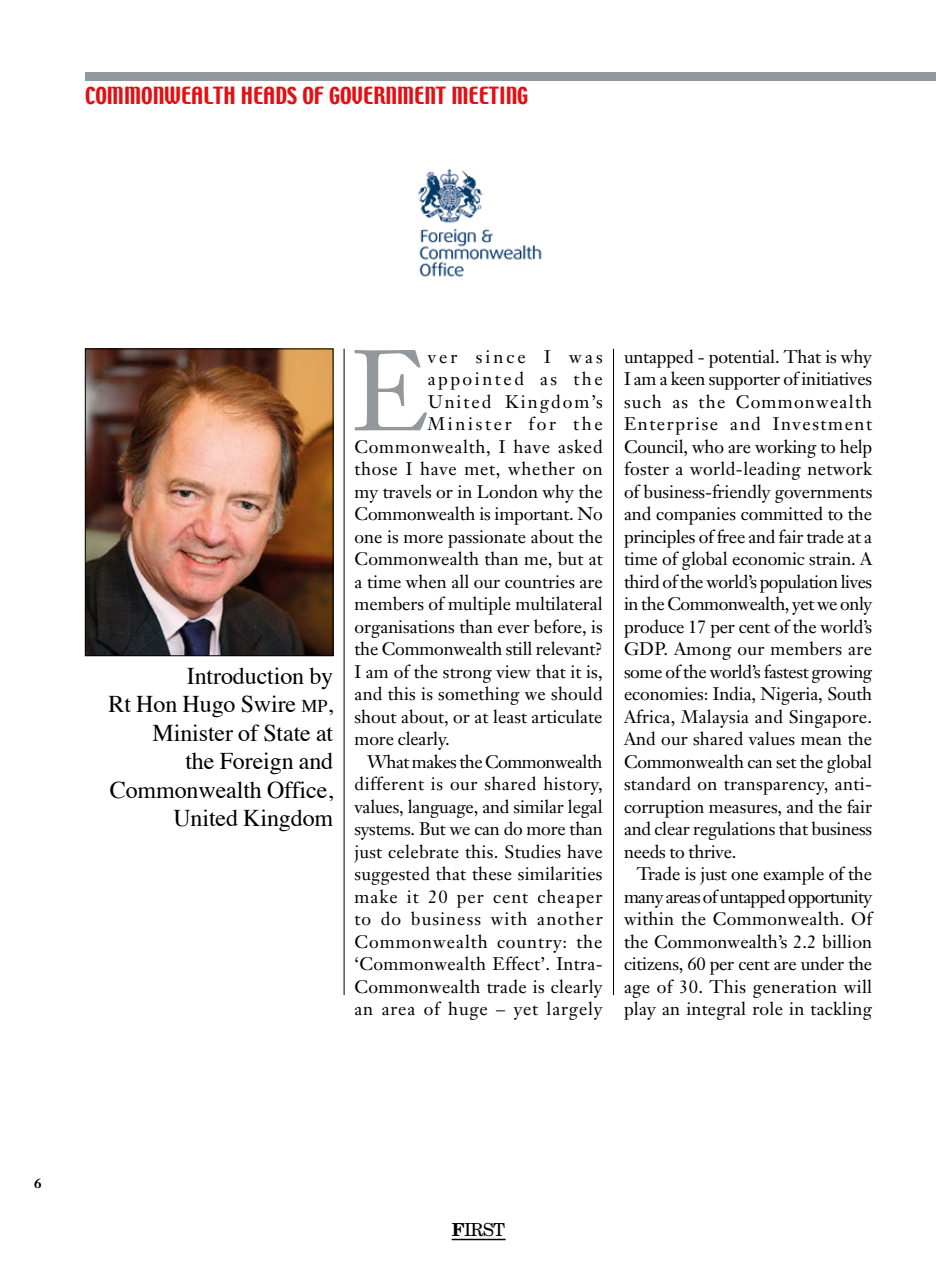
<style>
.page{position:relative;width:936px;height:1263px;background:#fff}
.page>*{position:absolute;margin:0;border:0;box-sizing:border-box;transform-origin:0 0}
.t1{font:112.65px "Janson Text";color:#92989c}
.t2{font:24px/28.5px "Times";letter-spacing:-.005em;color:#000;text-align:right}
.t3{font:21px "Techno";color:#e30f13}
.t4{font:18px/22.5px "Janson Text";letter-spacing:.01em;color:#000;text-align:justify}
.t5{font:18px "Janson Text";letter-spacing:-.01em;color:#000}
.t6{font:18px "Janson Text";letter-spacing:-.015em;color:#000}
.t7{font:18px "Janson Text";letter-spacing:.04em;color:#000}
.t8{font:18px "Janson Text";letter-spacing:-.03em;color:#000}
.t9{font:18px "Janson Text";letter-spacing:.06em;color:#000}
.t10{font:18px "Janson Text";letter-spacing:.05em;color:#000}
.t11{font:18px "Janson Text";letter-spacing:.045em;color:#000}
.t12{font:18px "Janson Text";letter-spacing:.055em;color:#000}
.t13{font:18px "Janson Text";letter-spacing:.11em;color:#000}
.t14{font:18px "Janson Text";letter-spacing:.14em;color:#000}
.t15{font:18px "Janson Text";letter-spacing:.15em;color:#000}
.t16{font:18px "Janson Text";letter-spacing:.17em;color:#000}
.t17{font:18px "New Century Schlbk";color:#000}
.t18{font:700 13.5px "Janson Text";color:#000}
.s1{font-size:18px}
.s2{font-weight:700}
</style>
<div class="page">
<img style="left:87px;top:351px;width:244px;height:303px">
<div style="left:85px;top:349px;width:248px;height:307px;border:1px solid #000"></div>
<hr style="left:613px;top:349px;width:1px;height:646px;background:#000">
<div style="left:85px;top:72px;width:850px;height:9px;background:#92989c"></div>
<hr style="left:344px;top:349px;width:1px;height:646px;background:#000">
<hr style="left:451px;top:1239px;width:54px;height:1px;background:#000">
<img style="left:417px;top:168px;width:125px;height:109px">
<p class="t3" style="left:85px;top:81px;width:444px">COMMONWEALTH HEADS OF GOVERNMENT MEETING</p>
<p class="t18" style="left:34px;top:1174px;width:9px">6</p>
<h2 class="t2" style="left:109px;top:659px;width:226px">Introduction by<br>Rt Hon Hugo Swire <span class="s1">mp</span>,<br>Minister of State at<br>the Foreign and<br>Commonwealth Office,<br>United Kingdom</h2>
<h1 class="t1" style="left:351px;top:320px;width:79px">E</h1>
<p class="t16" style="left:427px;top:345px;width:176px">ver since I was</p>
<p class="t14" style="left:427px;top:368px;width:177px">appointed as the</p>
<p class="t13" style="left:427px;top:390px;width:176px">United Kingdom’s</p>
<p class="t15" style="left:427px;top:413px;width:176px">Minister for the</p>
<p class="t7" style="left:354px;top:435px;width:250px">Commonwealth, I have asked</p>
<p class="t7" style="left:354px;top:458px;width:250px">those I have met, whether on</p>
<p class="t4" style="left:354px;top:480px;width:250px">my travels or in London why the</p>
<p class="t5" style="left:354px;top:503px;width:250px">Commonwealth is important. No</p>
<p class="t4" style="left:354px;top:525px;width:250px">one is more passionate about the</p>
<p class="t4" style="left:354px;top:548px;width:250px">Commonwealth than me, but at</p>
<p class="t4" style="left:354px;top:570px;width:250px">a time when all our countries are</p>
<p class="t4" style="left:354px;top:593px;width:250px">members of multiple multilateral</p>
<p class="t4" style="left:354px;top:615px;width:250px">organisations than ever before, is</p>
<p class="t5" style="left:354px;top:638px;width:250px">the Commonwealth still relevant?</p>
<p class="t4" style="left:354px;top:660px;width:249px">I am of the strong view that it is,</p>
<p class="t4" style="left:354px;top:683px;width:250px">and this is something we should</p>
<p class="t4" style="left:354px;top:705px;width:249px">shout about, or at least articulate</p>
<p class="t5" style="left:354px;top:728px;width:97px">more clearly.</p>
<p class="t8" style="left:367px;top:750px;width:237px">What makes the Commonwealth</p>
<p class="t4" style="left:354px;top:773px;width:250px">different is our shared history,</p>
<p class="t6" style="left:354px;top:795px;width:250px">values, language, and similar legal</p>
<p class="t6" style="left:354px;top:818px;width:250px">systems. But we can do more than</p>
<p class="t4" style="left:354px;top:840px;width:250px">just celebrate this. Studies have</p>
<p class="t4" style="left:354px;top:863px;width:249px">suggested that these similarities</p>
<p class="t12" style="left:354px;top:885px;width:249px">make it 20 per cent cheaper</p>
<p class="t9" style="left:354px;top:908px;width:250px">to do business with another</p>
<p class="t10" style="left:354px;top:930px;width:249px">Commonwealth country: the</p>
<p class="t4" style="left:354px;top:953px;width:250px">‘Commonwealth Effect’. Intra-</p>
<p class="t4" style="left:354px;top:975px;width:249px">Commonwealth trade is clearly</p>
<p class="t11" style="left:354px;top:998px;width:249px">an area of huge – yet largely</p>
<p class="t4" style="left:624px;top:345px;width:250px">untapped - potential. That is why I am a keen supporter of initiatives such as the Commonwealth Enterprise and Investment Council, who are working to help foster a world-leading network of business-friendly governments and companies committed to the principles of free and fair trade at a time of global economic strain. A third of the world’s population lives in the Commonwealth, yet we only produce 17 per cent of the world’s GDP. Among our members are some of the world’s fastest growing economies: India, Nigeria, South Africa, Malaysia and Singapore.<br>And our shared values mean the Commonwealth can set the global standard on transparency, anti&shy;corruption measures, and the fair and clear regulations that business needs to thrive.</p>
<p class="t4" style="left:624px;top:863px;width:250px;text-indent:13px">Trade is just one example of the many areas of untapped opportunity within the Commonwealth. Of the Commonwealth’s 2.2 billion citizens, 60 per cent are under the age of 30. This generation will play an integral role in tackling</p>
<p class="t17" style="left:452px;top:1218px;width:55px"><span class="s2">F</span>IRST</p>
</div>
